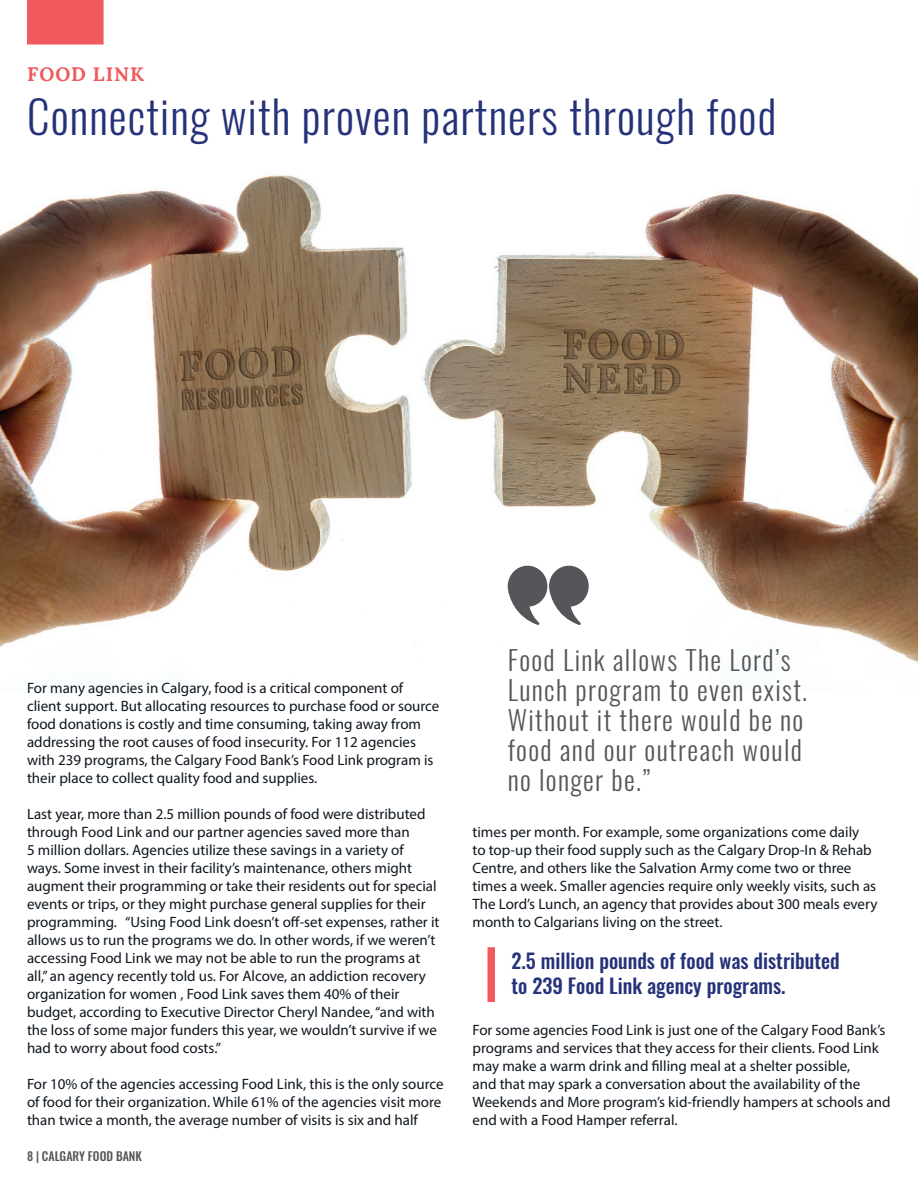
<style>
.page{position:relative;width:918px;height:1188px;background:#fff}
.page>*{position:absolute;margin:0;border:0;box-sizing:border-box;transform-origin:0 0}
.t1{font:300 45px "Oswald";letter-spacing:.025em;color:#253279}
.t2{font:300 27px/30px "Oswald";letter-spacing:.05em;color:#55565a}
.t3{font:500 20.25px/24.3px "Oswald";color:#253279}
.t4{font:700 19.5px "Lora";letter-spacing:.05em;color:#f0595d}
.t5{font:15px/18px "Myriad Pro";color:#0e161e}
.t6{font:500 12px "Oswald";color:#55565a}
</style>
<div class="page">
<img style="left:0;top:174px;width:918px;height:509px">
<div style="left:27px;top:0;width:77px;height:45px;background:#f0595d"></div>
<div style="left:488px;top:947px;width:7px;height:55px;background:#f0595d"></div>
<svg style="left:508px;top:566px;width:81px;height:59px"></svg>
<h3 class="t4" style="left:27px;top:57px;width:118px">FOOD LINK</h3>
<h1 class="t1" style="left:27px;top:77px;width:751px">Connecting with proven partners through food</h1>
<p class="t5" style="left:27px;top:679px;width:414px">For many agencies in Calgary, food is a critical component of client support. But allocating resources to purchase food or source food donations is costly and time consuming, taking away from addressing the root causes of food insecurity. For 112 agencies with 239 programs, the Calgary Food Bank’s Food Link program is their place to collect quality food and supplies.</p>
<p class="t5" style="left:27px;top:805px;width:414px">Last year, more than 2.5 million pounds of food were distributed through Food Link and our partner agencies saved more than<br>5 million dollars. Agencies utilize these savings in a variety of ways. Some invest in their facility’s maintenance, others might augment their programming or take their residents out for special events or trips, or they might purchase general supplies for their programming. “Using Food Link doesn’t off-set expenses, rather it allows us to run the programs we do. In other words, if we weren’t accessing Food Link we may not be able to run the programs at all,” an agency recently told us. For Alcove, an addiction recovery organization for women , Food Link saves them 40% of their budget, according to Executive Director Cheryl Nandee, “and with the loss of some major funders this year, we wouldn’t survive if we had to worry about food costs.”</p>
<p class="t5" style="left:27px;top:1075px;width:418px">For 10% of the agencies accessing Food Link, this is the only source of food for their organization. While 61% of the agencies visit more than twice a month, the average number of visits is six and half</p>
<p class="t6" style="left:27px;top:1150px;width:116px">8 | CALGARY FOOD BANK</p>
<h2 class="t2" style="left:508px;top:642px;width:301px">Food Link allows The Lord’s<br>Lunch program to even exist.<br>Without it there would be no food and our outreach would no longer be.”</h2>
<p class="t5" style="left:472px;top:823px;width:406px">times per month. For example, some organizations come daily<br>to top-up their food supply such as the Calgary Drop-In &amp; Rehab Centre, and others like the Salvation Army come two or three times a week. Smaller agencies require only weekly visits, such as The Lord’s Lunch, an agency that provides about 300 meals every month to Calgarians living on the street.</p>
<h3 class="t3" style="left:512px;top:950px;width:330px">2.5 million pounds of food was distributed to 239 Food Link agency programs.</h3>
<p class="t5" style="left:473px;top:1021px;width:420px">For some agencies Food Link is just one of the Calgary Food Bank’s programs and services that they access for their clients. Food Link may make a warm drink and filling meal at a shelter possible,<br>and that may spark a conversation about the availability of the Weekends and More program’s kid-friendly hampers at schools and end with a Food Hamper referral.</p>
</div>
